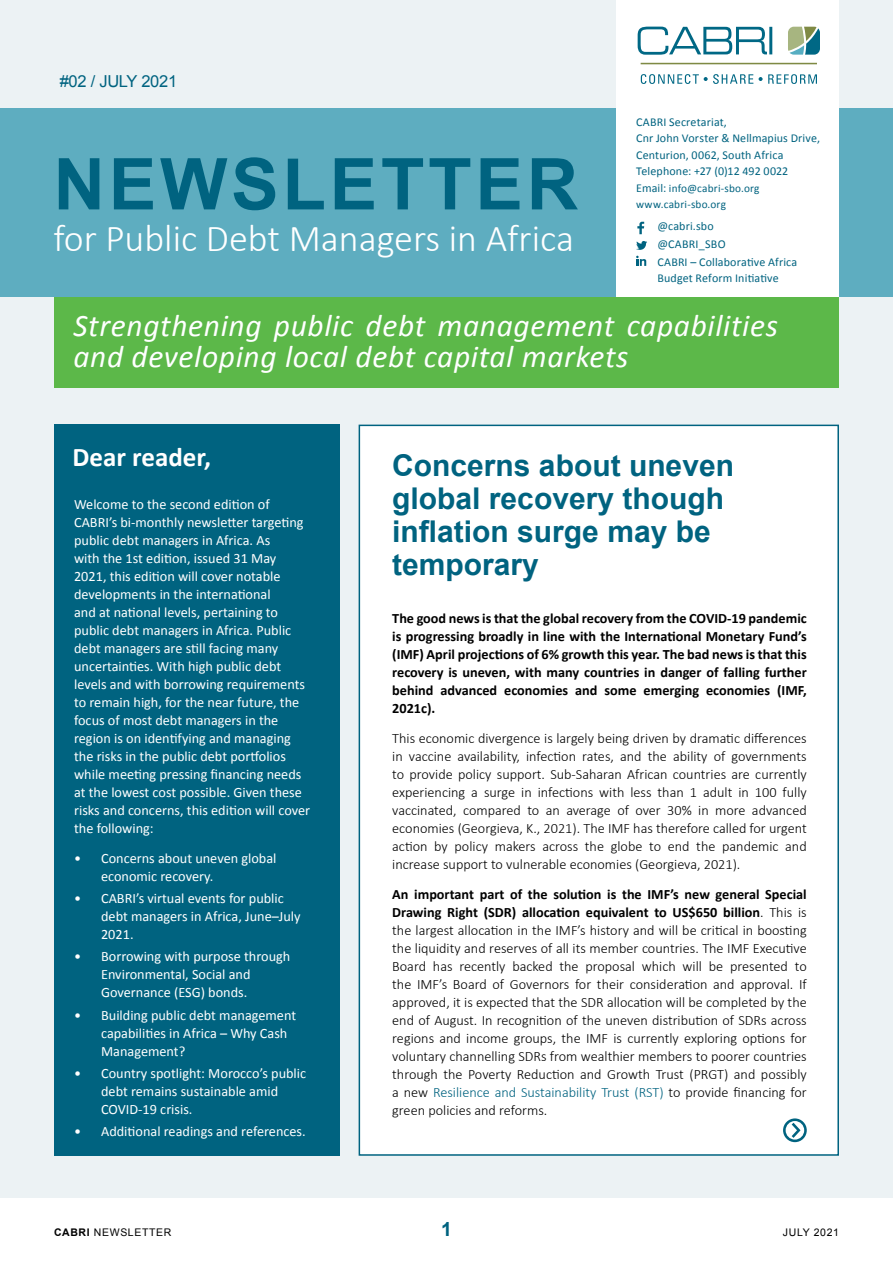
<style>
.page{position:relative;width:893px;height:1263px;background:#ecf2f4}
.page>*{position:absolute;margin:0;border:0;box-sizing:border-box;transform-origin:0 0}
.t1{font:700 71.55px "Arial";letter-spacing:.05em;color:#006380}
.t2{font:300 38.1px "Calibri";color:#fff}
.t3{font:italic 31.5px/31.5px "Calibri";letter-spacing:.02em;color:#fff}
.t4{font:700 30px/33px "Arial";color:#006380}
.t5{font:700 27px "Calibri";color:#fff}
.t6{font:700 19.5px "Arial";color:#006380}
.t7{font:16.5px "Arial";letter-spacing:-.015em;color:#006380}
.t8{font:300 14.25px/18px "Calibri";color:#000;text-align:justify}
.t9{font:14.25px/18px "Calibri";color:#fff}
.t10{font:700 14.25px/18px "Calibri";color:#000;text-align:justify}
.t11{font:12px/16.5px "Calibri";letter-spacing:.01em;color:#006380}
.t12{font:11.25px/16.5px "Calibri";letter-spacing:.015em;color:#006380}
.t13{font:10.5px "Arial";letter-spacing:.06em;color:#000}
.s1{font-size:12px}
.s2{font-weight:700}
.s3{color:#006380}
</style>
<div class="page">
<div style="left:0;top:109px;width:893px;height:188px;background:#5eadc0"></div>
<div style="left:616px;top:0;width:223px;height:297px;background:#fff"></div>
<div style="left:359px;top:425px;width:480px;height:731px;background:#fff;border:2px solid #006380"></div>
<div style="left:54px;top:425px;width:285px;height:731px;background:#006380"></div>
<div style="left:54px;top:297px;width:785px;height:90px;background:#5cb849"></div>
<svg style="left:783px;top:1118px;width:24px;height:24px"></svg>
<svg style="left:638px;top:27px;width:134px;height:28px"></svg>
<svg style="left:788px;top:27px;width:32px;height:28px"></svg>
<hr style="left:641px;top:63px;width:176px;height:1px;background:#7f8a44">
<svg style="left:641px;top:74px;width:176px;height:10px"></svg>
<svg style="left:637px;top:222px;width:7px;height:12px"></svg>
<svg style="left:636px;top:241px;width:11px;height:25px"></svg>
<div style="left:0;top:1199px;width:893px;height:64px;background:#fff"></div>
<p class="t7" style="left:60px;top:71px;width:119px">#02 / JULY 2021</p>
<h1 class="t1" style="left:54px;top:137px;width:526px">NEWSLETTER</h1>
<h2 class="t2" style="left:54px;top:214px;width:522px">for Public Debt Managers in Africa</h2>
<p class="t11" style="left:636px;top:114px;width:185px">CABRI Secretariat,<br>Cnr John Vorster &amp; Nellmapius Drive,<br>Centurion, 0062, South Africa<br>Telephone: +27 (0)12 492 0022</p>
<p class="t12" style="left:636px;top:180px;width:125px"><span class="s1">Email:</span> info@cabri-sbo.org www.cabri-sbo.org</p>
<p class="t11" style="left:657px;top:218px;width:141px;line-height:17.7px">@cabri.sbo<br>@CABRI_SBO<br>CABRI – Collaborative Africa</p>
<p class="t11" style="left:657px;top:270px;width:123px">Budget Reform Initiative</p>
<h3 class="t3" style="left:73px;top:308px;width:706px">Strengthening public debt management capabilities and developing local debt capital markets</h3>
<h3 class="t5" style="left:73px;top:440px;width:140px">Dear reader,</h3>
<p class="t9" style="left:74px;top:495px;width:238px">Welcome to the second edition of CABRI’s bi-monthly newsletter targeting public debt managers in Africa. As<br>with the 1st edition, issued 31 May 2021, this edition will cover notable developments in the international<br>and at national levels, pertaining to public debt managers in Africa. Public debt managers are still facing many uncertainties. With high public debt levels and with borrowing requirements to remain high, for the near future, the focus of most debt managers in the region is on identifying and managing the risks in the public debt portfolios while meeting pressing financing needs at the lowest cost possible. Given these risks and concerns, this edition will cover the following:</p>
<p class="t9" style="left:101px;top:849px;width:177px;text-indent:-27px">• Concerns about uneven global economic recovery.</p>
<p class="t9" style="left:101px;top:889px;width:201px;text-indent:-27px">• CABRI’s virtual events for public debt managers in Africa, June–July<br>2021.</p>
<p class="t9" style="left:101px;top:947px;width:191px;text-indent:-27px">• Borrowing with purpose through<br>Environmental, Social and<br>Governance (ESG) bonds.</p>
<p class="t9" style="left:101px;top:1006px;width:196px;text-indent:-27px">• Building public debt management capabilities in Africa – Why Cash<br>Management?</p>
<p class="t9" style="left:101px;top:1064px;width:207px;text-indent:-27px">• Country spotlight: Morocco’s public debt remains sustainable amid<br>COVID-19 crisis.</p>
<p class="t9" style="left:74px;top:1122px;width:233px">• Additional readings and references.</p>
<h3 class="t4" style="left:392px;top:450px;width:343px">Concerns about uneven global recovery though inflation surge may be temporary</h3>
<p class="t10" style="left:392px;top:609px;width:416px">The good news is that the global recovery from the COVID-19 pandemic is progressing broadly in line with the International Monetary Fund’s (IMF) April projections of 6% growth this year. The bad news is that this recovery is uneven, with many countries in danger of falling further behind advanced economies and some emerging economies (IMF, 2021c).</p>
<p class="t8" style="left:392px;top:729px;width:416px">This economic divergence is largely being driven by dramatic differences in vaccine availability, infection rates, and the ability of governments to provide policy support. Sub-Saharan African countries are currently experiencing a surge in infections with less than 1 adult in 100 fully vaccinated, compared to an average of over 30% in more advanced economies (Georgieva, K., 2021). The IMF has therefore called for urgent action by policy makers across the globe to end the pandemic and increase support to vulnerable economies (Georgieva, 2021).</p>
<p class="t8" style="left:392px;top:885px;width:416px"><span class="s2">An important part of the solution is the IMF’s new general Special Drawing Right (SDR) allocation equivalent to US$650 billion</span>. This is the largest allocation in the IMF’s history and will be critical in boosting the liquidity and reserves of all its member countries. The IMF Executive Board has recently backed the proposal which will be presented to the IMF’s Board of Governors for their consideration and approval. If approved, it is expected that the SDR allocation will be completed by the end of August. In recognition of the uneven distribution of SDRs across regions and income groups, the IMF is currently exploring options for voluntary channelling SDRs from wealthier members to poorer countries through the Poverty Reduction and Growth Trust (PRGT) and possibly a new <span class="s3">Resilience and Sustainability Trust (RST)</span> to provide financing for green policies and reforms.</p>
<p class="t13" style="left:54px;top:1225px;width:119px"><span class="s2">CABRI</span> NEWSLETTER</p>
<h3 class="t6" style="left:441px;top:1216px;width:12px">1</h3>
<p class="t13" style="left:783px;top:1225px;width:58px">JULY 2021</p>
</div>
